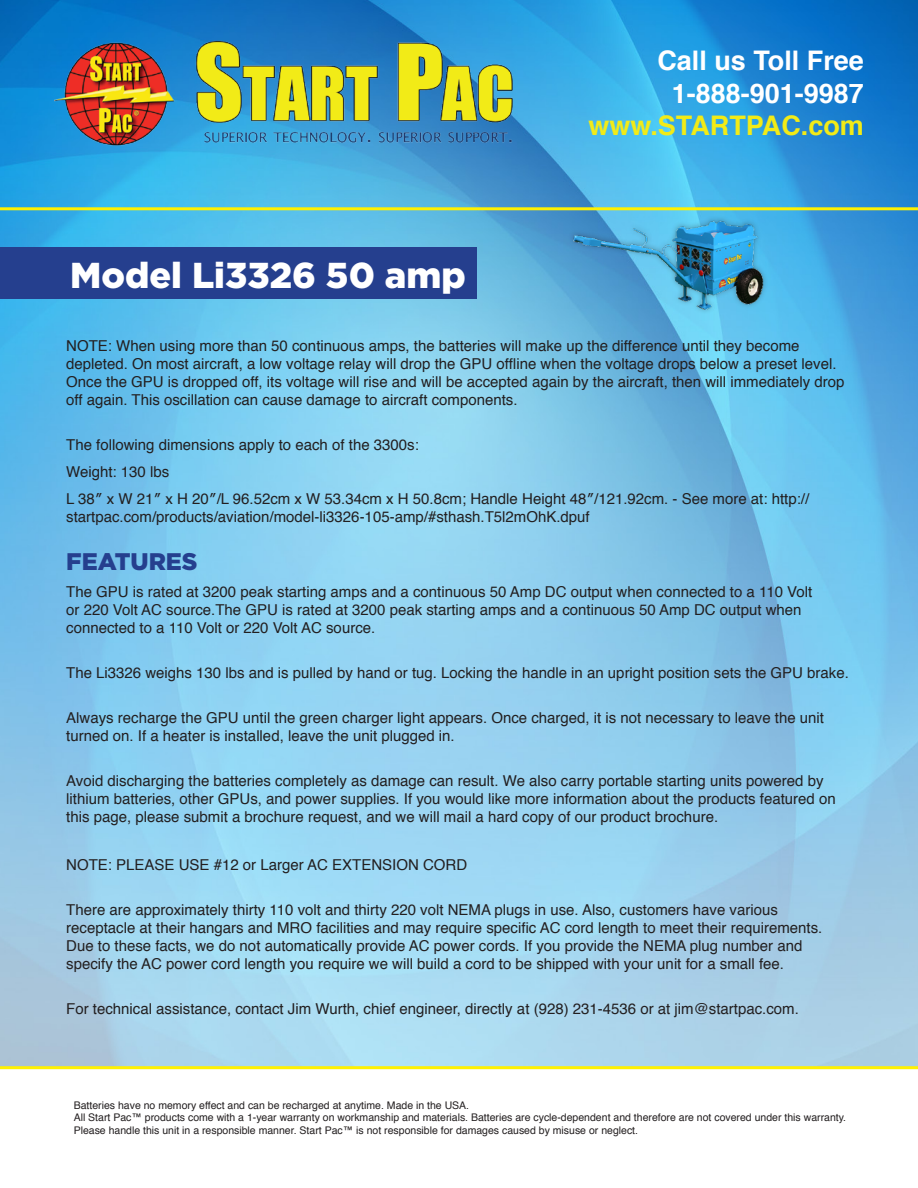
<style>
.page{position:relative;width:918px;height:1188px;background:#fff}
.page>*{position:absolute;margin:0;border:0;box-sizing:border-box;transform-origin:0 0}
.t1{font:900 36px "Gotham";color:#fff}
.t2{font:700 27px/32.4px "Helvetica";color:#fff;text-align:center}
.t3{font:700 27px "Helvetica";color:#f2eb17}
.t4{font:900 24px "Gotham";color:#253f8e}
.t5{font:15px/18px "Helvetica";color:#231f20}
.t6{font:10.5px/12.6px "Helvetica";color:#231f20}
</style>
<div class="page">
<img style="left:0;top:0;width:918px;height:1066px">
<img style="left:54px;top:39px;width:468px;height:114px">
<hr style="left:0;top:207px;width:918px;height:3px;background:#fff101">
<hr style="left:0;top:1066px;width:918px;height:3px;background:#fff101">
<div style="left:0;top:247px;width:476px;height:52px;background:#253f8e"></div>
<div style="left:568px;top:215px;width:200px;height:99px;background:#231f20;opacity:.35"></div>
<img style="left:573px;top:220px;width:191px;height:89px">
<p class="t1" style="left:70px;top:254px;width:397px">Model Li3326 50 amp</p>
<h2 class="t2" style="left:657px;top:45px;width:208px">Call us Toll Free<br>1-888-901-9987</h2>
<h2 class="t3" style="left:588px;top:104px;width:277px">www.STARTPAC.com</h2>
<p class="t5" style="left:66px;top:337px;width:780px">NOTE: When using more than 50 continuous amps, the batteries will make up the difference until they become depleted. On most aircraft, a low voltage relay will drop the GPU offline when the voltage drops below a preset level.<br>Once the GPU is dropped off, its voltage will rise and will be accepted again by the aircraft, then will immediately drop off again. This oscillation can cause damage to aircraft components.</p>
<p class="t5" style="left:66px;top:436px;width:354px">The following dimensions apply to each of the 3300s:</p>
<p class="t5" style="left:66px;top:463px;width:105px">Weight: 130 lbs</p>
<p class="t5" style="left:66px;top:490px;width:745px">L 38″ x W 21″ x H 20″/L 96.52cm x W 53.34cm x H 50.8cm; Handle Height 48″/121.92cm. - See more at: http:// startpac.com/products/aviation/model-li3326-105-amp/#sthash.T5l2mOhK.dpuf</p>
<p class="t4" style="left:66px;top:547px;width:133px">FEATURES</p>
<p class="t5" style="left:66px;top:583px;width:748px">The GPU is rated at 3200 peak starting amps and a continuous 50 Amp DC output when connected to a 110 Volt or 220 Volt AC source.The GPU is rated at 3200 peak starting amps and a continuous 50 Amp DC output when connected to a 110 Volt or 220 Volt AC source.</p>
<p class="t5" style="left:66px;top:664px;width:784px">The Li3326 weighs 130 lbs and is pulled by hand or tug. Locking the handle in an upright position sets the GPU brake.</p>
<p class="t5" style="left:66px;top:709px;width:759px">Always recharge the GPU until the green charger light appears. Once charged, it is not necessary to leave the unit turned on. If a heater is installed, leave the unit plugged in.</p>
<p class="t5" style="left:66px;top:772px;width:771px">Avoid discharging the batteries completely as damage can result. We also carry portable starting units powered by lithium batteries, other GPUs, and power supplies. If you would like more information about the products featured on this page, please submit a brochure request, and we will mail a hard copy of our product brochure.</p>
<p class="t5" style="left:66px;top:856px;width:402px">NOTE: PLEASE USE #12 or Larger AC EXTENSION CORD</p>
<p class="t5" style="left:66px;top:901px;width:758px">There are approximately thirty 110 volt and thirty 220 volt NEMA plugs in use. Also, customers have various receptacle at their hangars and MRO facilities and may require specific AC cord length to meet their requirements.<br>Due to these facts, we do not automatically provide AC power cords. If you provide the NEMA plug number and specify the AC power cord length you require we will build a cord to be shipped with your unit for a small fee.</p>
<p class="t5" style="left:66px;top:1000px;width:734px">For technical assistance, contact Jim Wurth, chief engineer, directly at (928) 231-4536 or at jim@startpac.com.</p>
<p class="t6" style="left:74px;top:1099px;width:774px">Batteries have no memory effect and can be recharged at anytime. Made in the USA.<br>All Start Pac™ products come with a 1-year warranty on workmanship and materials. Batteries are cycle-dependent and therefore are not covered under this warranty.<br>Please handle this unit in a responsible manner. Start Pac™ is not responsible for damages caused by misuse or neglect.</p>
</div>
